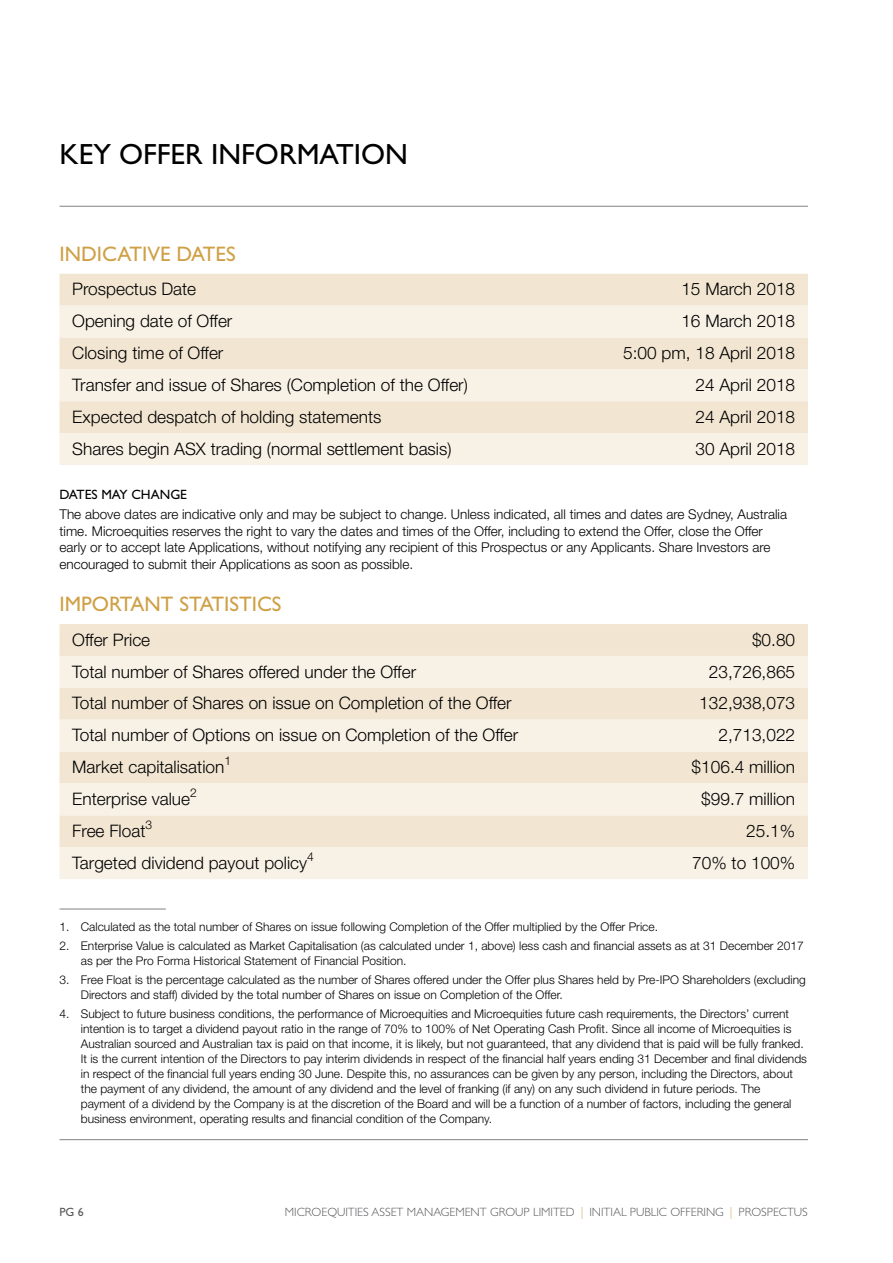
<style>
.page{position:relative;width:893px;height:1263px;background:#fff}
.page>*{position:absolute;margin:0;border:0;box-sizing:border-box;transform-origin:0 0}
.t1{font:29.25px "Gill Sans Std";color:#000}
.t2{font:21px "Gill Sans Std";color:#cfa046}
.t3{font:300 17.25px "Helvetica Neue LT Std";color:#000}
.t4{font:300 13.5px/16.5px "Helvetica Neue LT Std";color:#000}
.t5{font:13.5px "Gill Sans Std";color:#000}
.t6{font:300 12.15px "Helvetica Neue LT Std";color:#000}
.t7{font:300 12px/15px "Helvetica Neue LT Std";color:#000}
.t8{font:300 12px "Gill Sans Std";color:#58595b}
.t9{font:12px "Gill Sans Std";color:#58595b}
.s1{color:#d7b069}
</style>
<div class="page">
<hr style="left:60px;top:206px;width:748px;height:1px;background:#808285">
<hr style="left:60px;top:1139px;width:748px;height:1px;background:#808285">
<div style="left:60px;top:274px;width:748px;height:32px;background:#f2e6d2"></div>
<svg style="left:60px;top:306px;width:748px;height:159px;fill:#f8f1e6"></svg>
<div style="left:60px;top:624px;width:748px;height:32px;background:#f2e6d2"></div>
<svg style="left:60px;top:656px;width:748px;height:223px;fill:#f8f1e6"></svg>
<hr style="left:60px;top:909px;width:106px;height:1px;background:#808285">
<h1 class="t1" style="left:60px;top:137px;width:350px">KEY OFFER INFORMATION</h1>
<h2 class="t2" style="left:60px;top:242px;width:178px">INDICATIVE DATES</h2>
<h3 class="t3" style="left:72px;top:279px;width:125px">Prospectus Date</h3>
<h3 class="t3" style="left:681px;top:279px;width:115px">15 March 2018</h3>
<h3 class="t3" style="left:72px;top:311px;width:162px">Opening date of Offer</h3>
<h3 class="t3" style="left:681px;top:311px;width:115px">16 March 2018</h3>
<h3 class="t3" style="left:72px;top:342px;width:153px">Closing time of Offer</h3>
<h3 class="t3" style="left:623px;top:342px;width:173px">5:00 pm, 18 April 2018</h3>
<h3 class="t3" style="left:72px;top:374px;width:397px">Transfer and issue of Shares (Completion of the Offer)</h3>
<h3 class="t3" style="left:695px;top:374px;width:101px">24 April 2018</h3>
<h3 class="t3" style="left:72px;top:406px;width:311px">Expected despatch of holding statements</h3>
<h3 class="t3" style="left:695px;top:406px;width:101px">24 April 2018</h3>
<h3 class="t3" style="left:72px;top:438px;width:381px">Shares begin ASX trading (normal settlement basis)</h3>
<h3 class="t3" style="left:695px;top:438px;width:101px">30 April 2018</h3>
<p class="t5" style="left:60px;top:486px;width:129px">DATES MAY CHANGE</p>
<p class="t4" style="left:60px;top:506px;width:729px">The above dates are indicative only and may be subject to change. Unless indicated, all times and dates are Sydney, Australia time. Microequities reserves the right to vary the dates and times of the Offer, including to extend the Offer, close the Offer early or to accept late Applications, without notifying any recipient of this Prospectus or any Applicants. Share Investors are encouraged to submit their Applications as soon as possible.</p>
<h2 class="t2" style="left:60px;top:592px;width:224px">IMPORTANT STATISTICS</h2>
<h3 class="t3" style="left:72px;top:629px;width:79px">Offer Price</h3>
<h3 class="t3" style="left:752px;top:629px;width:45px">$0.80</h3>
<h3 class="t3" style="left:72px;top:661px;width:345px">Total number of Shares offered under the Offer</h3>
<h3 class="t3" style="left:709px;top:661px;width:88px">23,726,865</h3>
<h3 class="t3" style="left:72px;top:693px;width:441px">Total number of Shares on issue on Completion of the Offer</h3>
<h3 class="t3" style="left:699px;top:693px;width:97px">132,938,073</h3>
<h3 class="t3" style="left:72px;top:725px;width:448px">Total number of Options on issue on Completion of the Offer</h3>
<h3 class="t3" style="left:718px;top:725px;width:78px">2,713,022</h3>
<h3 class="t3" style="left:72px;top:756px;width:154px">Market capitalisation</h3>
<p class="t6" style="left:224px;top:754px;width:8px">1</p>
<h3 class="t3" style="left:692px;top:756px;width:105px">$106.4 million</h3>
<h3 class="t3" style="left:72px;top:788px;width:119px">Enterprise value</h3>
<p class="t6" style="left:190px;top:786px;width:8px">2</p>
<h3 class="t3" style="left:701px;top:788px;width:95px">$99.7 million</h3>
<h3 class="t3" style="left:72px;top:820px;width:75px">Free Float</h3>
<p class="t6" style="left:145px;top:817px;width:8px">3</p>
<h3 class="t3" style="left:746px;top:820px;width:50px">25.1%</h3>
<h3 class="t3" style="left:72px;top:852px;width:236px">Targeted dividend payout policy</h3>
<p class="t6" style="left:307px;top:849px;width:8px">4</p>
<h3 class="t3" style="left:692px;top:852px;width:104px">70% to 100%</h3>
<p class="t7" style="left:60px;top:919px;width:600px">1. Calculated as the total number of Shares on issue following Completion of the Offer multiplied by the Offer Price.</p>
<p class="t7" style="left:81px;top:938px;width:724px;text-indent:-21px">2. Enterprise Value is calculated as Market Capitalisation (as calculated under 1, above) less cash and financial assets as at 31 December 2017 as per the Pro Forma Historical Statement of Financial Position.</p>
<p class="t7" style="left:81px;top:972px;width:726px;text-indent:-21px">3. Free Float is the percentage calculated as the number of Shares offered under the Offer plus Shares held by Pre-IPO Shareholders (excluding<br>Directors and staff) divided by the total number of Shares on issue on Completion of the Offer.</p>
<p class="t7" style="left:81px;top:1006px;width:728px;text-indent:-21px">4. Subject to future business conditions, the performance of Microequities and Microequities future cash requirements, the Directors’ current intention is to target a dividend payout ratio in the range of 70% to 100% of Net Operating Cash Profit. Since all income of Microequities is Australian sourced and Australian tax is paid on that income, it is likely, but not guaranteed, that any dividend that is paid will be fully franked.<br>It is the current intention of the Directors to pay interim dividends in respect of the financial half years ending 31 December and final dividends in respect of the financial full years ending 30 June. Despite this, no assurances can be given by any person, including the Directors, about the payment of any dividend, the amount of any dividend and the level of franking (if any) on any such dividend in future periods. The payment of a dividend by the Company is at the discretion of the Board and will be a function of a number of factors, including the general business environment, operating results and financial condition of the Company.</p>
<p class="t9" style="left:60px;top:1205px;width:26px">PG 6</p>
<p class="t8" style="left:285px;top:1205px;width:524px">MICROEQUITIES ASSET MANAGEMENT GROUP LIMITED <span class="s1">|</span> INITIAL PUBLIC OFFERING <span class="s1">|</span> PROSPECTUS</p>
</div>
